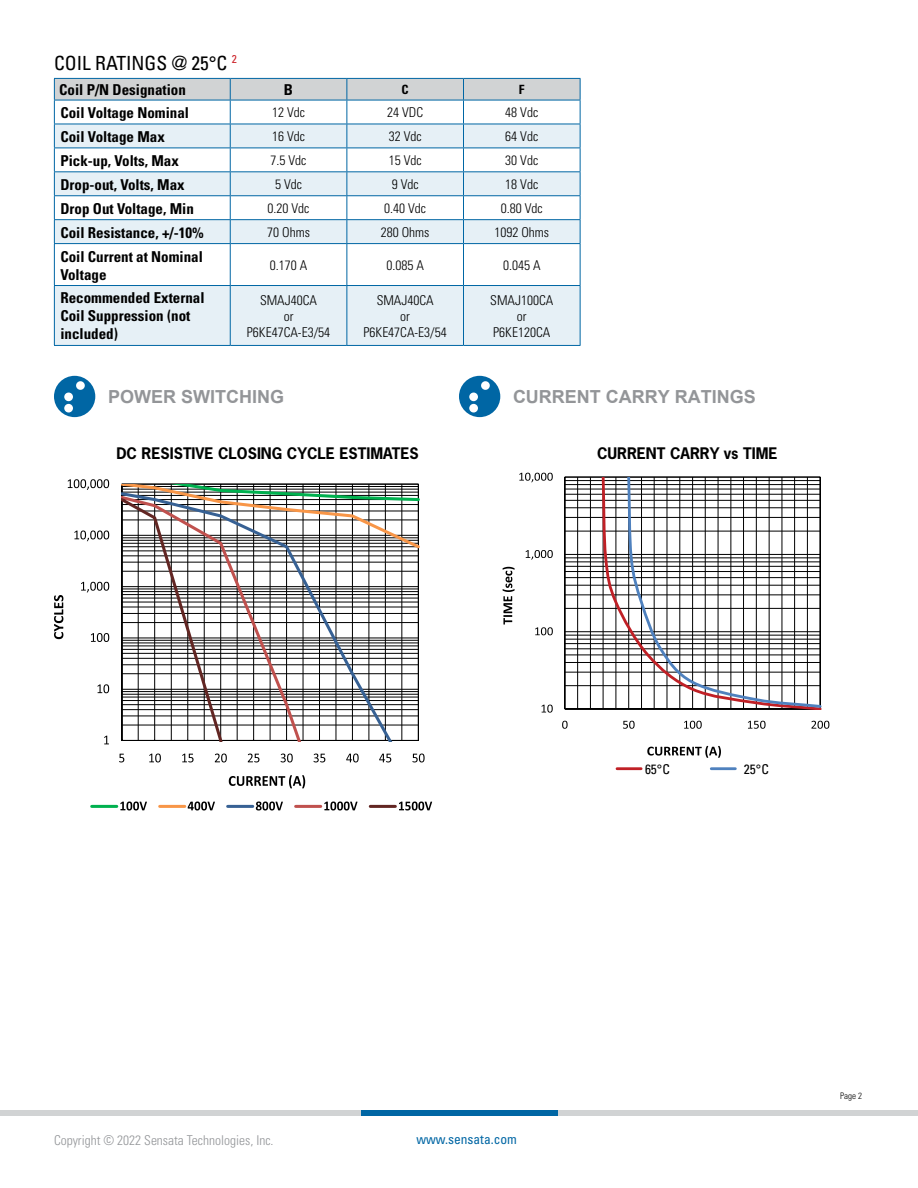
<style>
.page{position:relative;width:918px;height:1188px;background:#fff}
.page>*{position:absolute;margin:0;border:0;box-sizing:border-box;transform-origin:0 0}
.t1{font:condensed 19.5px "Univers";color:#000}
.t2{font:700 18px "Arial";color:#939598}
.t3{font:700 condensed 15px/18px "Univers";color:#000}
.t4{font:700 15px "News Gothic Std";color:#000}
.t5{font:300 condensed 13.5px/16.2px "Univers";color:#000;text-align:center}
.t6{font:300 condensed 13.5px "Univers";color:#939598}
.t7{font:condensed 13.5px "Univers";color:#0066a4}
.t8{font:condensed 13.5px "Univers";color:#000}
.t9{font:700 condensed 12.75px "Univers";color:#000}
.t10{font:300 condensed 9px "Univers";color:#000}
</style>
<div class="page">
<div style="left:0;top:1110px;width:918px;height:6px;background:#d1d3d4"></div>
<div style="left:361px;top:1110px;width:197px;height:6px;background:#0066a4"></div>
<svg style="left:55px;top:244px;width:525px;height:101px;fill:#e6f0f6"></svg>
<hr style="left:54px;top:244px;width:1px;height:41px;background:#0066a4">
<hr style="left:230px;top:244px;width:1px;height:41px;background:#0066a4">
<hr style="left:346px;top:244px;width:1px;height:41px;background:#0066a4">
<hr style="left:463px;top:244px;width:1px;height:41px;background:#0066a4">
<hr style="left:580px;top:244px;width:1px;height:41px;background:#0066a4">
<hr style="left:54px;top:243px;width:176px;height:1px;background:#0066a4">
<hr style="left:230px;top:243px;width:117px;height:1px;background:#0066a4">
<svg style="left:54px;top:78px;width:527px;height:165px"></svg>
<hr style="left:347px;top:243px;width:117px;height:1px;background:#0066a4">
<hr style="left:464px;top:243px;width:116px;height:1px;background:#0066a4">
<hr style="left:54px;top:285px;width:176px;height:1px;background:#0066a4">
<hr style="left:54px;top:286px;width:1px;height:59px;background:#0066a4">
<hr style="left:54px;top:345px;width:176px;height:1px;background:#0066a4">
<hr style="left:230px;top:285px;width:117px;height:1px;background:#0066a4">
<hr style="left:230px;top:286px;width:1px;height:59px;background:#0066a4">
<hr style="left:230px;top:345px;width:117px;height:1px;background:#0066a4">
<hr style="left:347px;top:285px;width:117px;height:1px;background:#0066a4">
<hr style="left:346px;top:286px;width:1px;height:59px;background:#0066a4">
<hr style="left:464px;top:285px;width:116px;height:1px;background:#0066a4">
<hr style="left:463px;top:286px;width:1px;height:59px;background:#0066a4">
<hr style="left:580px;top:286px;width:1px;height:59px;background:#0066a4">
<hr style="left:347px;top:345px;width:117px;height:1px;background:#0066a4">
<hr style="left:464px;top:345px;width:116px;height:1px;background:#0066a4">
<div style="left:54px;top:376px;width:41px;height:41px;background:#0066a4;border-radius:50%"></div>
<div style="left:76px;top:381px;width:9px;height:9px;background:#fff;border-radius:50%"></div>
<div style="left:64px;top:393px;width:9px;height:8px;background:#fff;border-radius:50%"></div>
<div style="left:64px;top:404px;width:9px;height:9px;background:#fff;border-radius:50%"></div>
<div style="left:459px;top:376px;width:41px;height:41px;background:#0066a4;border-radius:50%"></div>
<div style="left:481px;top:381px;width:9px;height:9px;background:#fff;border-radius:50%"></div>
<div style="left:469px;top:393px;width:9px;height:8px;background:#fff;border-radius:50%"></div>
<div style="left:469px;top:404px;width:9px;height:9px;background:#fff;border-radius:50%"></div>
<svg style="left:564px;top:476px;width:257px;height:234px"></svg>
<svg style="left:600px;top:477px;width:221px;height:233px"></svg>
<svg style="left:626px;top:477px;width:195px;height:232px"></svg>
<svg style="left:542px;top:705px;width:11px;height:8px"></svg>
<svg style="left:535px;top:627px;width:18px;height:8px"></svg>
<svg style="left:526px;top:550px;width:27px;height:10px"></svg>
<svg style="left:519px;top:473px;width:34px;height:9px"></svg>
<svg style="left:562px;top:721px;width:6px;height:8px"></svg>
<svg style="left:623px;top:721px;width:12px;height:8px"></svg>
<svg style="left:684px;top:721px;width:18px;height:8px"></svg>
<svg style="left:748px;top:721px;width:18px;height:8px"></svg>
<svg style="left:811px;top:721px;width:18px;height:8px"></svg>
<svg style="left:503px;top:567px;width:12px;height:58px"></svg>
<svg style="left:647px;top:746px;width:74px;height:12px"></svg>
<hr style="left:617px;top:767px;width:24px;height:3px;background:#c02026">
<hr style="left:711px;top:767px;width:24px;height:3px;background:#4f81be">
<svg style="left:122px;top:484px;width:297px;height:6px"></svg>
<svg style="left:122px;top:495px;width:297px;height:246px"></svg>
<svg style="left:104px;top:736px;width:5px;height:8px"></svg>
<svg style="left:98px;top:684px;width:11px;height:9px"></svg>
<svg style="left:91px;top:633px;width:18px;height:9px"></svg>
<svg style="left:81px;top:582px;width:28px;height:11px"></svg>
<svg style="left:74px;top:531px;width:35px;height:10px"></svg>
<svg style="left:68px;top:479px;width:41px;height:11px"></svg>
<svg style="left:119px;top:754px;width:5px;height:8px"></svg>
<svg style="left:149px;top:754px;width:12px;height:8px"></svg>
<svg style="left:182px;top:754px;width:12px;height:8px"></svg>
<svg style="left:215px;top:754px;width:12px;height:8px"></svg>
<svg style="left:248px;top:754px;width:11px;height:8px"></svg>
<svg style="left:281px;top:754px;width:12px;height:8px"></svg>
<svg style="left:314px;top:754px;width:11px;height:8px"></svg>
<svg style="left:346px;top:754px;width:13px;height:8px"></svg>
<svg style="left:379px;top:754px;width:12px;height:8px"></svg>
<svg style="left:412px;top:754px;width:13px;height:8px"></svg>
<svg style="left:54px;top:595px;width:9px;height:44px"></svg>
<svg style="left:229px;top:775px;width:76px;height:13px"></svg>
<hr style="left:92px;top:805px;width:25px;height:3px;background:#00b14f">
<svg style="left:120px;top:802px;width:27px;height:9px"></svg>
<hr style="left:160px;top:805px;width:25px;height:3px;background:#f89648">
<svg style="left:188px;top:802px;width:27px;height:9px"></svg>
<hr style="left:228px;top:805px;width:25px;height:3px;background:#376194">
<svg style="left:256px;top:802px;width:27px;height:9px"></svg>
<hr style="left:296px;top:805px;width:25px;height:3px;background:#c0514e">
<svg style="left:324px;top:802px;width:34px;height:9px"></svg>
<hr style="left:370px;top:805px;width:25px;height:3px;background:#622623">
<svg style="left:399px;top:802px;width:33px;height:9px"></svg>
<h1 class="t1" style="left:54px;top:50px;width:184px">COIL RATINGS @ 25°C <sup>2</sup></h1>
<p class="t3" style="left:59px;top:81px;width:128px">Coil P/N Designation</p>
<p class="t3" style="left:284px;top:81px;width:11px">B</p>
<p class="t9" style="left:402px;top:82px;width:9px">C</p>
<p class="t9" style="left:519px;top:82px;width:7px">F</p>
<p class="t3" style="left:60px;top:104px;width:130px">Coil Voltage Nominal</p>
<p class="t5" style="left:272px;top:105px;width:34px">12 Vdc</p>
<p class="t5" style="left:387px;top:105px;width:37px">24 VDC</p>
<p class="t5" style="left:505px;top:105px;width:34px">48 Vdc</p>
<p class="t3" style="left:60px;top:128px;width:106px">Coil Voltage Max</p>
<p class="t5" style="left:272px;top:128px;width:34px">16 Vdc</p>
<p class="t5" style="left:389px;top:128px;width:34px">32 Vdc</p>
<p class="t5" style="left:505px;top:128px;width:34px">64 Vdc</p>
<p class="t3" style="left:60px;top:151px;width:120px">Pick-up, Volts, Max</p>
<p class="t5" style="left:271px;top:152px;width:37px">7.5 Vdc</p>
<p class="t5" style="left:389px;top:152px;width:34px">15 Vdc</p>
<p class="t5" style="left:505px;top:152px;width:34px">30 Vdc</p>
<p class="t3" style="left:60px;top:175px;width:126px">Drop-out, Volts, Max</p>
<p class="t5" style="left:275px;top:176px;width:28px">5 Vdc</p>
<p class="t5" style="left:392px;top:176px;width:28px">9 Vdc</p>
<p class="t5" style="left:505px;top:176px;width:34px">18 Vdc</p>
<p class="t3" style="left:60px;top:199px;width:135px">Drop Out Voltage, Min</p>
<p class="t5" style="left:268px;top:200px;width:43px">0.20 Vdc</p>
<p class="t5" style="left:384px;top:200px;width:43px">0.40 Vdc</p>
<p class="t5" style="left:501px;top:200px;width:43px">0.80 Vdc</p>
<p class="t3" style="left:60px;top:223px;width:145px">Coil Resistance, +/-10%</p>
<p class="t5" style="left:267px;top:224px;width:44px">70 Ohms</p>
<p class="t5" style="left:381px;top:224px;width:50px">280 Ohms</p>
<p class="t5" style="left:494px;top:224px;width:56px">1092 Ohms</p>
<p class="t3" style="left:60px;top:247px;width:144px">Coil Current at Nominal<br>Voltage</p>
<p class="t5" style="left:270px;top:257px;width:39px">0.170 A</p>
<p class="t5" style="left:386px;top:257px;width:39px">0.085 A</p>
<p class="t5" style="left:503px;top:257px;width:39px">0.045 A</p>
<p class="t3" style="left:60px;top:289px;width:146px">Recommended External<br>Coil Suppression (not included)</p>
<p class="t5" style="left:247px;top:292px;width:85px">SMAJ40CA<br>or<br>P6KE47CA-E3/54</p>
<p class="t5" style="left:364px;top:292px;width:85px">SMAJ40CA<br>or<br>P6KE47CA-E3/54</p>
<p class="t5" style="left:490px;top:292px;width:64px">SMAJ100CA or<br>P6KE120CA</p>
<p class="t2" style="left:108px;top:385px;width:178px">POWER SWITCHING</p>
<p class="t2" style="left:513px;top:385px;width:244px">CURRENT CARRY RATINGS</p>
<p class="t4" style="left:116px;top:443px;width:304px">DC RESISTIVE CLOSING CYCLE ESTIMATES</p>
<p class="t4" style="left:597px;top:443px;width:182px">CURRENT CARRY vs TIME</p>
<p class="t8" style="left:645px;top:761px;width:26px">65°C</p>
<p class="t8" style="left:744px;top:761px;width:26px">25°C</p>
<p class="t6" style="left:54px;top:1132px;width:221px">Copyright © 2022 Sensata Technologies, Inc.</p>
<p class="t7" style="left:416px;top:1131px;width:102px">www.sensata.com</p>
<p class="t10" style="left:840px;top:1090px;width:23px">Page 2</p>
</div>
